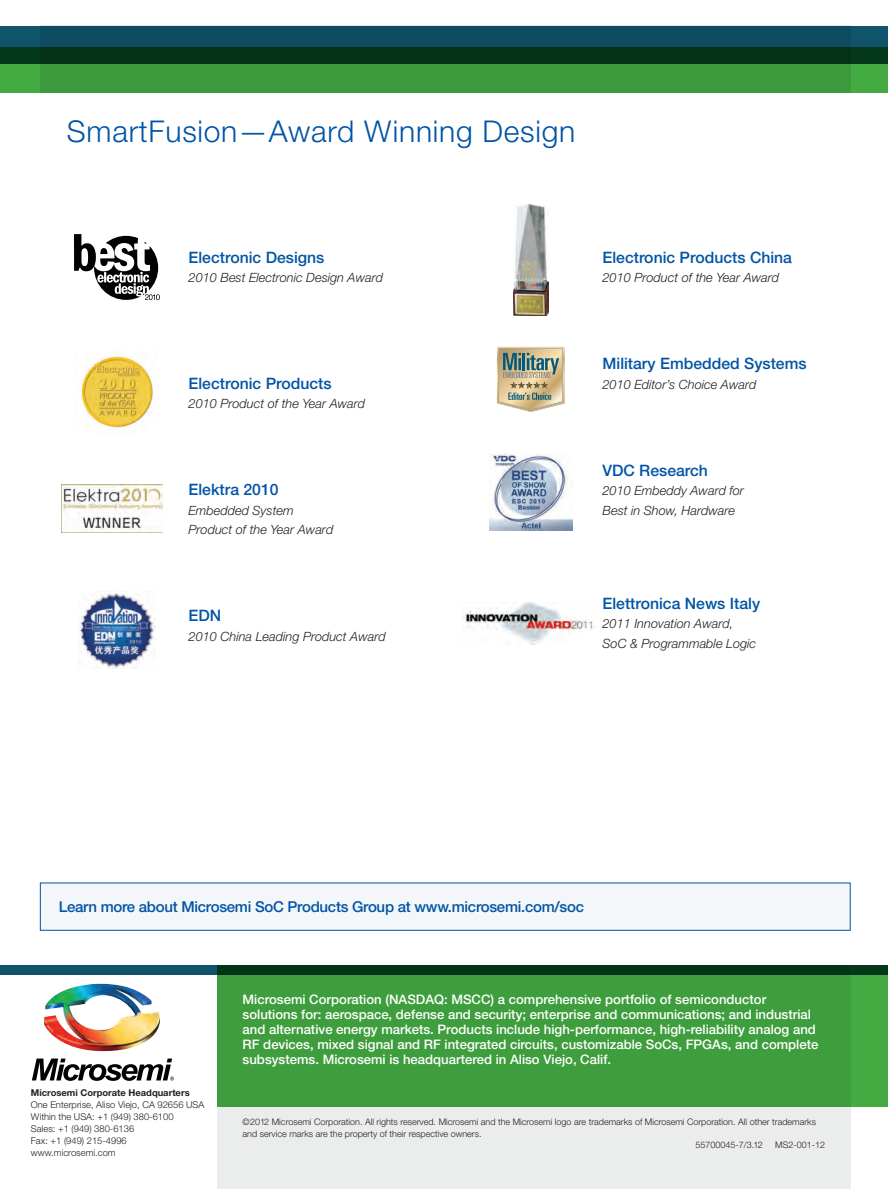
<style>
.page{position:relative;width:888px;height:1189px;background:#fff}
.page>*{position:absolute;margin:0;border:0;box-sizing:border-box;transform-origin:0 0}
.t1{font:300 30px "Helvetica Neue LT Std";letter-spacing:.025em;color:#0154a6}
.t2{font:500 15.75px "Helvetica Neue LT Std";color:#0154a6}
.t3{font:500 15px "Helvetica Neue LT Std";letter-spacing:-.02em;color:#0154a6}
.t4{font:500 13.2px/15px "Helvetica Neue LT Std";color:#fff}
.t5{font:italic 300 12.75px/19.5px "Helvetica Neue LT Std";color:#231f20}
.t6{font:300 9.3px/12px "Helvetica Neue LT Std";color:#231f20}
.t7{font:700 9.3px "Helvetica Neue LT Std";color:#231f20}
.t8{font:300 9px/12px "Helvetica Neue LT Std";color:#231f20}
</style>
<div class="page">
<div style="left:217px;top:965px;width:670px;height:141px;background:#44aa42"></div>
<div style="left:0;top:965px;width:887px;height:9px;background:#0f546a"></div>
<svg style="left:217px;top:965px;width:633px;height:223px;fill:#3e9e3d"></svg>
<svg style="left:32px;top:1058px;width:142px;height:22px"></svg>
<img style="left:44px;top:983px;width:116px;height:67px">
<div style="left:40px;top:882px;width:810px;height:48px;background:#f4f7f9"></div>
<div style="left:0;top:47px;width:887px;height:46px;background:#44aa42"></div>
<svg style="left:0;top:26px;width:887px;height:37px;background:#0a4747"></svg>
<svg style="left:40px;top:26px;width:810px;height:67px"></svg>
<img style="left:79px;top:591px;width:76px;height:77px">
<img style="left:81px;top:356px;width:74px;height:73px">
<img style="left:489px;top:453px;width:83px;height:78px">
<img style="left:62px;top:484px;width:100px;height:49px">
<img style="left:513px;top:205px;width:35px;height:110px">
<svg style="left:74px;top:234px;width:86px;height:66px"></svg>
<svg style="left:497px;top:346px;width:67px;height:66px;background:#b9b394"></svg>
<img style="left:462px;top:602px;width:132px;height:42px">
<h1 class="t1" style="left:67px;top:112px;width:509px">SmartFusion—Award Winning Design</h1>
<p class="t2" style="left:188px;top:248px;width:137px">Electronic Designs</p>
<p class="t5" style="left:188px;top:268px;width:196px">2010 Best Electronic Design Award</p>
<p class="t2" style="left:188px;top:374px;width:144px">Electronic Products</p>
<p class="t5" style="left:188px;top:394px;width:178px">2010 Product of the Year Award</p>
<p class="t2" style="left:188px;top:480px;width:91px">Elektra 2010</p>
<p class="t5" style="left:188px;top:500px;width:146px">Embedded System<br>Product of the Year Award</p>
<p class="t2" style="left:188px;top:606px;width:34px">EDN</p>
<p class="t5" style="left:188px;top:626px;width:199px">2010 China Leading Product Award</p>
<p class="t2" style="left:602px;top:248px;width:191px">Electronic Products China</p>
<p class="t5" style="left:602px;top:268px;width:178px">2010 Product of the Year Award</p>
<p class="t2" style="left:602px;top:354px;width:205px">Military Embedded Systems</p>
<p class="t5" style="left:602px;top:374px;width:155px">2010 Editor’s Choice Award</p>
<p class="t2" style="left:602px;top:461px;width:107px">VDC Research</p>
<p class="t5" style="left:602px;top:481px;width:143px">2010 Embeddy Award for<br>Best in Show, Hardware</p>
<p class="t2" style="left:602px;top:593px;width:159px">Elettronica News Italy</p>
<p class="t5" style="left:602px;top:613px;width:155px">2011 Innovation Award,<br>SoC &amp; Programmable Logic</p>
<p class="t3" style="left:59px;top:897px;width:526px">Learn more about Microsemi SoC Products Group at www.microsemi.com/soc</p>
<p class="t7" style="left:31px;top:1086px;width:160px">Microsemi Corporate Headquarters</p>
<p class="t6" style="left:31px;top:1098px;width:175px">One Enterprise, Aliso Viejo, CA 92656 USA<br>Within the USA: +1 (949) 380-6100<br>Sales: +1 (949) 380-6136<br>Fax: +1 (949) 215-4996 www.microsemi.com</p>
<p class="t4" style="left:242px;top:991px;width:577px">Microsemi Corporation (NASDAQ: MSCC) a comprehensive portfolio of semiconductor solutions for: aerospace, defense and security; enterprise and communications; and industrial and alternative energy markets. Products include high-performance, high-reliability analog and RF devices, mixed signal and RF integrated circuits, customizable SoCs, FPGAs, and complete subsystems. Microsemi is headquartered in Aliso Viejo, Calif.</p>
<p class="t8" style="left:242px;top:1115px;width:575px">©2012 Microsemi Corporation. All rights reserved. Microsemi and the Microsemi logo are trademarks of Microsemi Corporation. All other trademarks and service marks are the property of their respective owners.</p>
<p class="t8" style="left:695px;top:1138px;width:69px">55700045-7/3.12</p>
<p class="t8" style="left:775px;top:1138px;width:51px">MS2-001-12</p>
</div>
